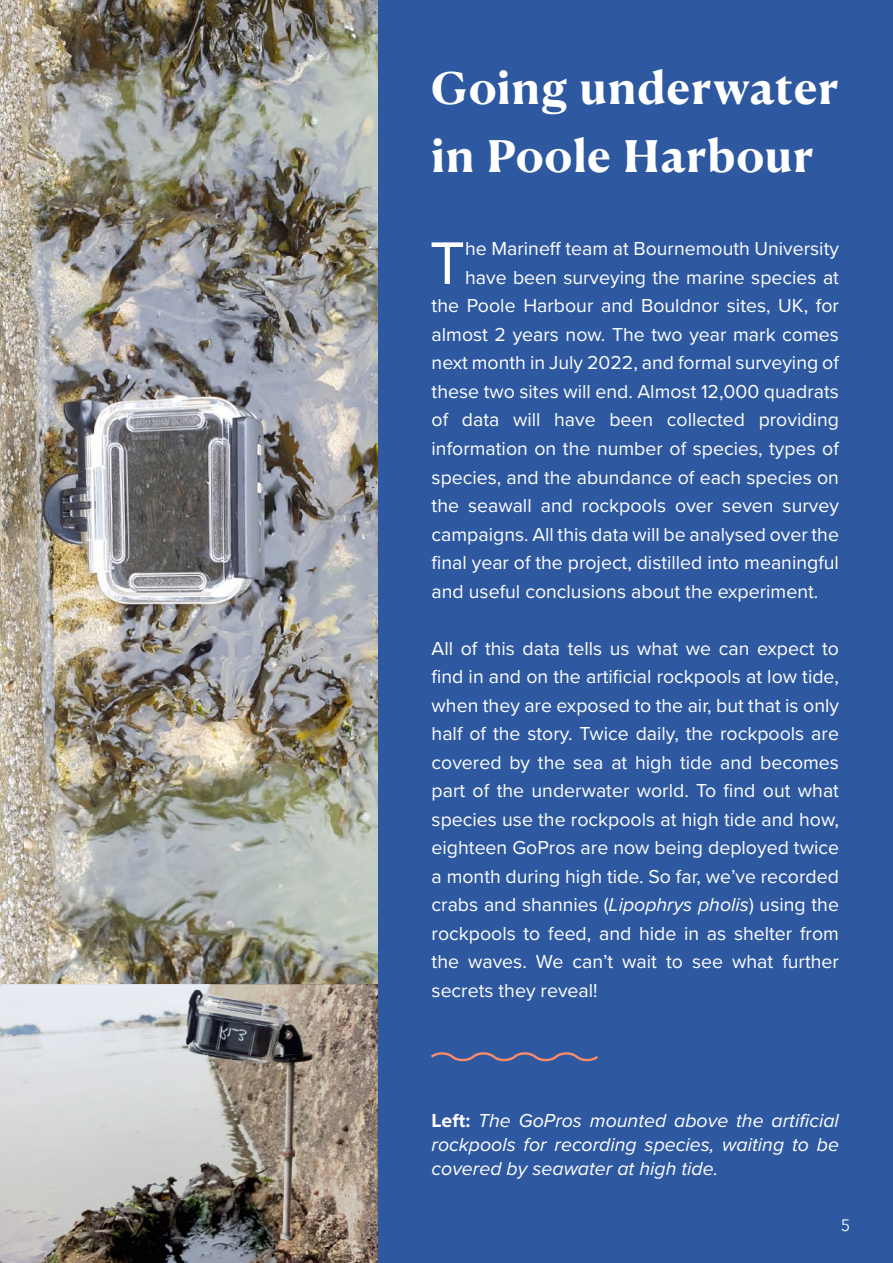
<style>
.page{position:relative;width:893px;height:1263px;background:#fff}
.page>*{position:absolute;margin:0;border:0;box-sizing:border-box;transform-origin:0 0}
.t1{font:62.25px "Proxima Nova";color:#fff}
.t2{font:700 43.5px/67.5px "Canela Text";letter-spacing:.025em;color:#fff}
.t3{font:19.5px/28.5px "Proxima Nova";color:#fff;text-align:justify}
.t4{font:italic 19.5px/24px "Proxima Nova";color:#fff;text-align:justify}
.t5{font:16.5px "Avenir Next";color:#fff}
.s1{font-style:italic}
.s2{font-weight:700;font-style:normal}
</style>
<div class="page">
<div style="left:378px;top:0;width:515px;height:1263px;background:#2e59a0"></div>
<img style="left:0;top:0;width:378px;height:984px">
<img style="left:0;top:984px;width:378px;height:279px;border-radius:4px">
<svg style="left:431px;top:1052px;width:167px;height:10px"></svg>
<h2 class="t2" style="left:432px;top:48px;width:409px">Going underwater in Poole Harbour</h2>
<h1 class="t1" style="left:430px;top:217px;width:37px">T</h1>
<p class="t3" style="left:465px;top:234px;width:375px">he Marineff team at Bournemouth University</p>
<p class="t3" style="left:465px;top:262px;width:375px">have been surveying the marine species at</p>
<p class="t3" style="left:432px;top:291px;width:409px">the Poole Harbour and Bouldnor sites, UK, for</p>
<p class="t3" style="left:432px;top:319px;width:409px">almost 2 years now. The two year mark comes</p>
<p class="t3" style="left:432px;top:348px;width:409px">next month in July 2022, and formal surveying of</p>
<p class="t3" style="left:432px;top:376px;width:409px">these two sites will end. Almost 12,000 quadrats</p>
<p class="t3" style="left:432px;top:405px;width:409px">of data will have been collected providing</p>
<p class="t3" style="left:432px;top:433px;width:409px">information on the number of species, types of</p>
<p class="t3" style="left:432px;top:462px;width:409px">species, and the abundance of each species on</p>
<p class="t3" style="left:432px;top:490px;width:409px">the seawall and rockpools over seven survey</p>
<p class="t3" style="left:432px;top:519px;width:409px">campaigns. All this data will be analysed over the</p>
<p class="t3" style="left:432px;top:547px;width:409px">final year of the project, distilled into meaningful</p>
<p class="t3" style="left:432px;top:576px;width:388px">and useful conclusions about the experiment.</p>
<p class="t3" style="left:432px;top:633px;width:409px">All of this data tells us what we can expect to find in and on the artificial rockpools at low tide, when they are exposed to the air, but that is only half of the story. Twice daily, the rockpools are covered by the sea at high tide and becomes part of the underwater world. To find out what species use the rockpools at high tide and how, eighteen GoPros are now being deployed twice a month during high tide. So far, we’ve recorded crabs and shannies (<span class="s1">Lipophrys pholis</span>) using the rockpools to feed, and hide in as shelter from the waves. We can’t wait to see what further secrets they reveal!</p>
<p class="t4" style="left:432px;top:1107px;width:409px"><span class="s2">Left:</span> The GoPros mounted above the artificial rockpools for recording species, waiting to be covered by seawater at high tide.</p>
<p class="t5" style="left:841px;top:1211px;width:11px">5</p>
</div>
